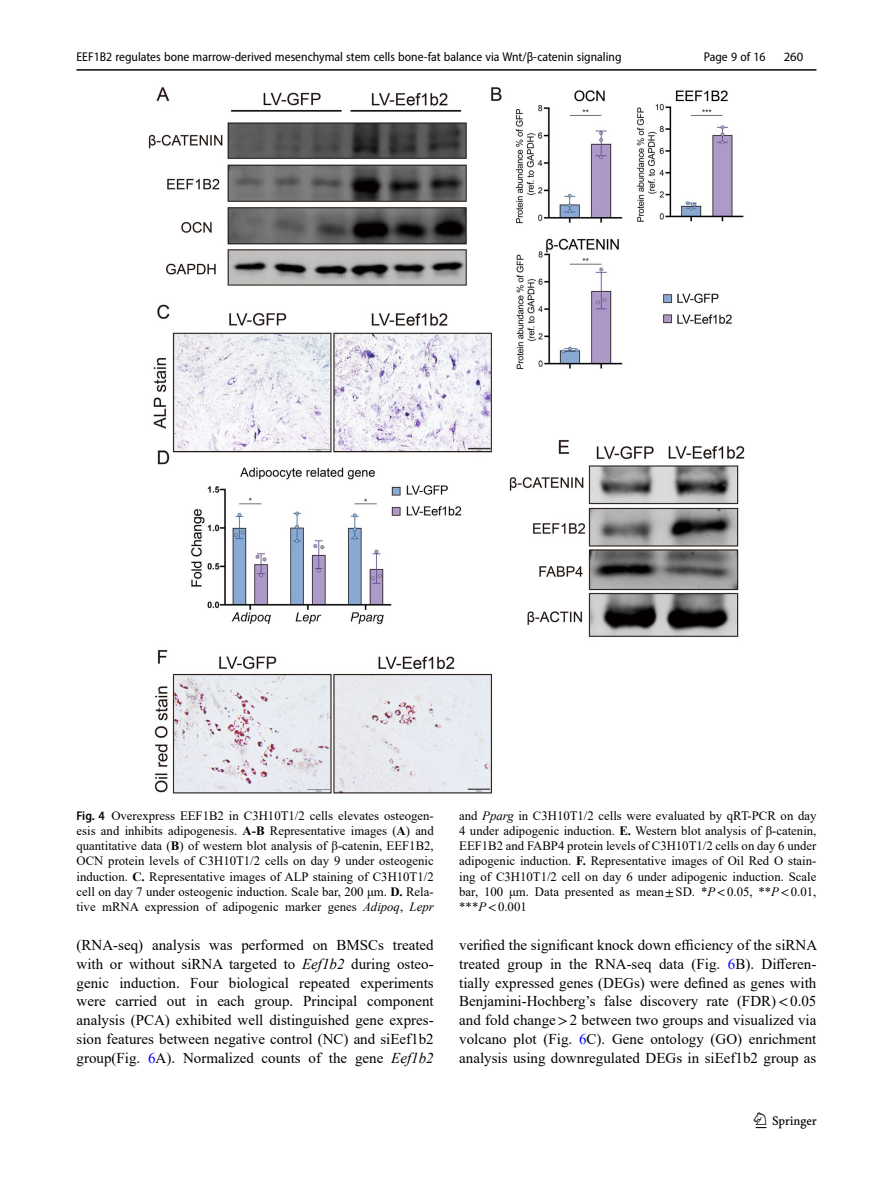
<style>
.page{position:relative;width:893px;height:1187px;background:#fff}
.page>*{position:absolute;margin:0;border:0;box-sizing:border-box;transform-origin:0 0}
.t1{font:22.5px "Springnew";color:#000}
.Body_Text{font:15px/18.8px "Times New Roman";color:#000;text-align:justify}
.Figure_Caption{font:12.75px/15px "Times New Roman";color:#000;text-align:justify}
.t2{font:semi-condensed 12.75px "Myriad Pro";color:#000}
.t3{font:12.75px "Myriad Pro";color:#000}
.s1{font-family:"Myriad Pro";font-weight:600;font-stretch:semi-condensed}
.s2{font-weight:700}
.s3{font-style:italic}
.s4{font-family:"STIX"}
.s5{color:#00f}
</style>
<div class="page">
<hr style="left:77px;top:69px;width:739px;height:2px;background:#000">
<img style="left:149px;top:87px;width:595px;height:706px">
<p class="t2" style="left:77px;top:49px;width:547px">EEF1B2 regulates bone marrow-derived mesenchymal stem cells bone-fat balance via Wnt/β-catenin signaling</p>
<p class="t2" style="left:704px;top:49px;width:63px">Page 9 of 16</p>
<p class="t3" style="left:784px;top:48px;width:21px">260</p>
<p class="Figure_Caption" style="left:77px;top:808px;width:359px"><span class="s1">Fig. 4</span> Overexpress EEF1B2 in C3H10T1/2 cells elevates osteogen&shy;esis and inhibits adipogenesis. <span class="s2">A-B</span> Representative images (<span class="s2">A</span>) and quantitative data (<span class="s2">B</span>) of western blot analysis of β-catenin, EEF1B2, OCN protein levels of C3H10T1/2 cells on day 9 under osteogenic induction. <span class="s2">C.</span> Representative images of ALP staining of C3H10T1/2 cell on day 7 under osteogenic induction. Scale bar, 200 μm. <span class="s2">D.</span> Rela&shy;tive mRNA expression of adipogenic marker genes <span class="s3">Adipoq</span>, <span class="s3">Lepr</span></p>
<p class="Figure_Caption" style="left:459px;top:808px;width:359px">and <span class="s3">Pparg</span> in C3H10T1/2 cells were evaluated by qRT-PCR on day 4 under adipogenic induction. <span class="s2">E.</span> Western blot analysis of β-catenin, EEF1B2 and FABP4 protein levels of C3H10T1/2 cells on day 6 under adipogenic induction. <span class="s2">F.</span> Representative images of Oil Red O stain&shy;ing of C3H10T1/2 cell on day 6 under adipogenic induction. Scale bar, 100 μm. Data presented as mean<span class="s4">±</span>SD. *<span class="s3">P</span><span class="s4">&lt;</span>0.05, **<span class="s3">P</span><span class="s4">&lt;</span>0.01, ***<span class="s3">P</span><span class="s4">&lt;</span>0.001</p>
<p class="Body_Text" style="left:77px;top:935px;width:359px">(RNA-seq) analysis was performed on BMSCs treated with or without siRNA targeted to <span class="s3">Eef1b2</span> during osteo&shy;genic induction. Four biological repeated experiments were carried out in each group. Principal component analysis (PCA) exhibited well distinguished gene expres&shy;sion features between negative control (NC) and siEef1b2 group(Fig. <span class="s5">6</span>A). Normalized counts of the gene <span class="s3">Eef1b2</span></p>
<p class="Body_Text" style="left:459px;top:935px;width:359px">verified the significant knock down efficiency of the siRNA treated group in the RNA-seq data (Fig. <span class="s5">6</span>B). Differen&shy;tially expressed genes (DEGs) were defined as genes with Benjamini-Hochberg’s false discovery rate (FDR)<span class="s4">&lt;</span>0.05 and fold change<span class="s4">&gt;</span>2 between two groups and visualized via volcano plot (Fig. <span class="s5">6</span>C). Gene ontology (GO) enrichment analysis using downregulated DEGs in siEef1b2 group as</p>
<h1 class="t1" style="left:756px;top:1107px;width:63px">1 3</h1>
</div>
